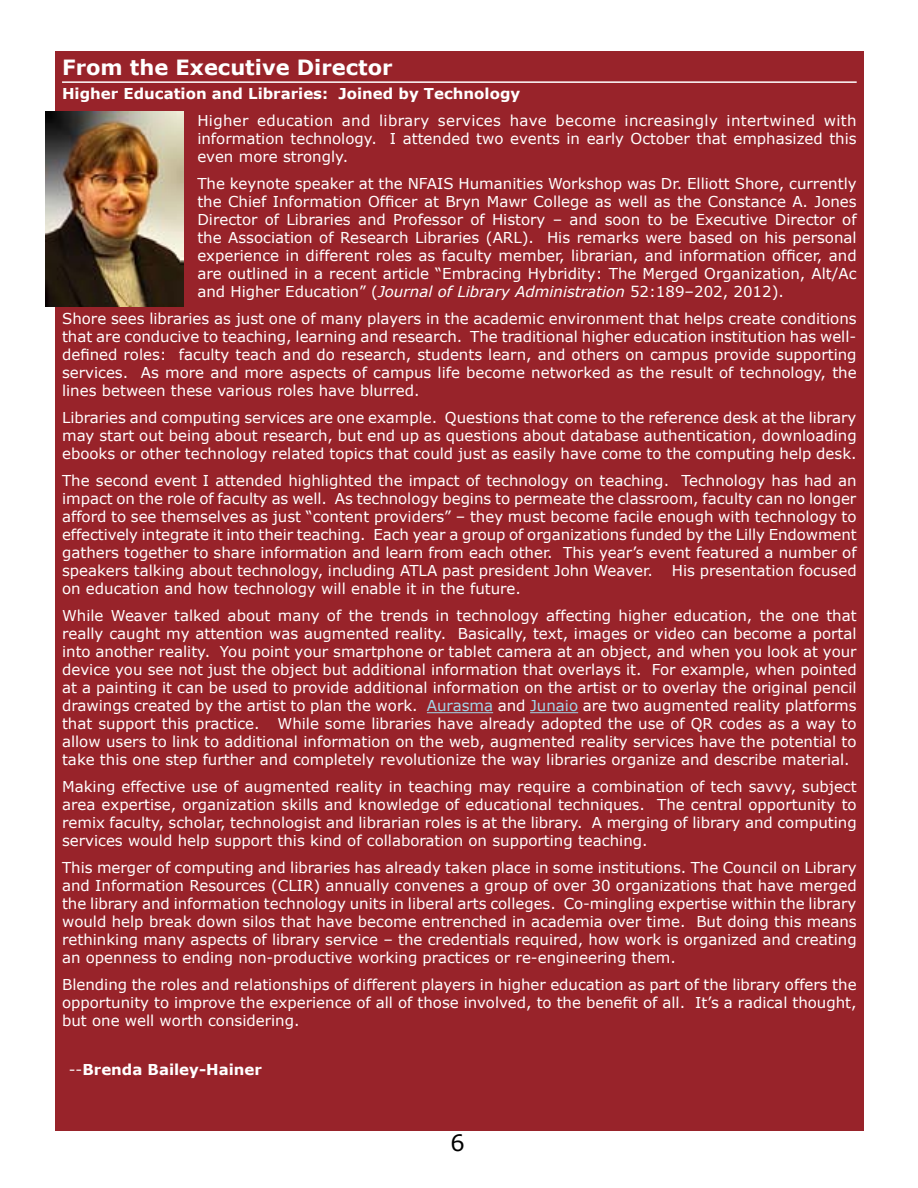
<style>
.page{position:relative;width:918px;height:1188px;background:#fff}
.page>*{position:absolute;margin:0;border:0;box-sizing:border-box;transform-origin:0 0}
.t1{font:22.5px "Verdana";color:#000}
.t2{font:700 21px "Verdana";color:#fff}
.t3{font:15px/18px "Verdana";color:#fff;text-align:justify}
.t4{font:700 15px "Verdana";color:#fff}
.s1{font-style:italic}
.s2{color:#a3d5e8}
.s3{font-weight:400}
</style>
<div class="page">
<div style="left:55px;top:52px;width:808px;height:1079px;background:#98232a"></div>
<hr style="left:62px;top:81px;width:795px;height:2px;background:#fff">
<hr style="left:427px;top:712px;width:66px;height:1px;background:#a3d5e8">
<hr style="left:530px;top:712px;width:48px;height:1px;background:#a3d5e8">
<img style="left:45px;top:111px;width:139px;height:195px">
<h2 class="t2" style="left:62px;top:52px;width:332px">From the Executive Director</h2>
<p class="t4" style="left:62px;top:83px;width:460px">Higher Education and Libraries: Joined by Technology</p>
<p class="t3" style="left:197px;top:112px;width:661px">Higher education and library services have become increasingly intertwined with information technology. I attended two events in early October that emphasized this even more strongly.</p>
<p class="t3" style="left:197px;top:175px;width:661px">The keynote speaker at the NFAIS Humanities Workshop was Dr. Elliott Shore, currently the Chief Information Officer at Bryn Mawr College as well as the Constance A. Jones Director of Libraries and Professor of History – and soon to be Executive Director of the Association of Research Libraries (ARL). His remarks were based on his personal experience in different roles as faculty member, librarian, and information officer, and are outlined in a recent article “Embracing Hybridity: The Merged Organization, Alt/Ac and Higher Education” (<span class="s1">Journal of Library Administration</span> 52:189–202, 2012).</p>
<p class="t3" style="left:62px;top:310px;width:796px">Shore sees libraries as just one of many players in the academic environment that helps create conditions that are conducive to teaching, learning and research. The traditional higher education institution has well&shy;defined roles: faculty teach and do research, students learn, and others on campus provide supporting services. As more and more aspects of campus life become networked as the result of technology, the lines between these various roles have blurred.</p>
<p class="t3" style="left:62px;top:409px;width:796px">Libraries and computing services are one example. Questions that come to the reference desk at the library may start out being about research, but end up as questions about database authentication, downloading ebooks or other technology related topics that could just as easily have come to the computing help desk.</p>
<p class="t3" style="left:62px;top:472px;width:796px">The second event I attended highlighted the impact of technology on teaching. Technology has had an impact on the role of faculty as well. As technology begins to permeate the classroom, faculty can no longer afford to see themselves as just “content providers” – they must become facile enough with technology to effectively integrate it into their teaching. Each year a group of organizations funded by the Lilly Endowment gathers together to share information and learn from each other. This year’s event featured a number of speakers talking about technology, including ATLA past president John Weaver.</p>
<p class="t3" style="left:672px;top:562px;width:186px">His presentation focused</p>
<p class="t3" style="left:62px;top:575px;width:796px;line-height:27px">on education and how technology will enable it in the future.<br>While Weaver talked about many of the trends in technology affecting higher education, the one that</p>
<p class="t3" style="left:62px;top:625px;width:796px">really caught my attention was augmented reality. Basically, text, images or video can become a portal into another reality. You point your smartphone or tablet camera at an object, and when you look at your device you see not just the object but additional information that overlays it. For example, when pointed at a painting it can be used to provide additional information on the artist or to overlay the original pencil drawings created by the artist to plan the work. <span class="s2">Aurasma</span> and <span class="s2">Junaio</span> are two augmented reality platforms that support this practice. While some libraries have already adopted the use of QR codes as a way to allow users to link to additional information on the web, augmented reality services have the potential to take this one step further and completely revolutionize the way libraries organize and describe material.</p>
<p class="t3" style="left:62px;top:778px;width:796px">Making effective use of augmented reality in teaching may require a combination of tech savvy, subject area expertise, organization skills and knowledge of educational techniques. The central opportunity to remix faculty, scholar, technologist and librarian roles is at the library. A merging of library and computing services would help support this kind of collaboration on supporting teaching.</p>
<p class="t3" style="left:62px;top:859px;width:796px">This merger of computing and libraries has already taken place in some institutions. The Council on Library and Information Resources (CLIR) annually convenes a group of over 30 organizations that have merged the library and information technology units in liberal arts colleges. Co-mingling expertise within the library would help break down silos that have become entrenched in academia over time. But doing this means rethinking many aspects of library service – the credentials required, how work is organized and creating an openness to ending non-productive working practices or re-engineering them.</p>
<p class="t3" style="left:62px;top:976px;width:796px">Blending the roles and relationships of different players in higher education as part of the library offers the opportunity to improve the experience of all of those involved, to the benefit of all. It’s a radical thought, but one well worth considering.</p>
<p class="t4" style="left:69px;top:1059px;width:195px"><span class="s3">--</span>Brenda Bailey-Hainer</p>
<h1 class="t1" style="left:450px;top:1128px;width:16px">6</h1>
</div>
